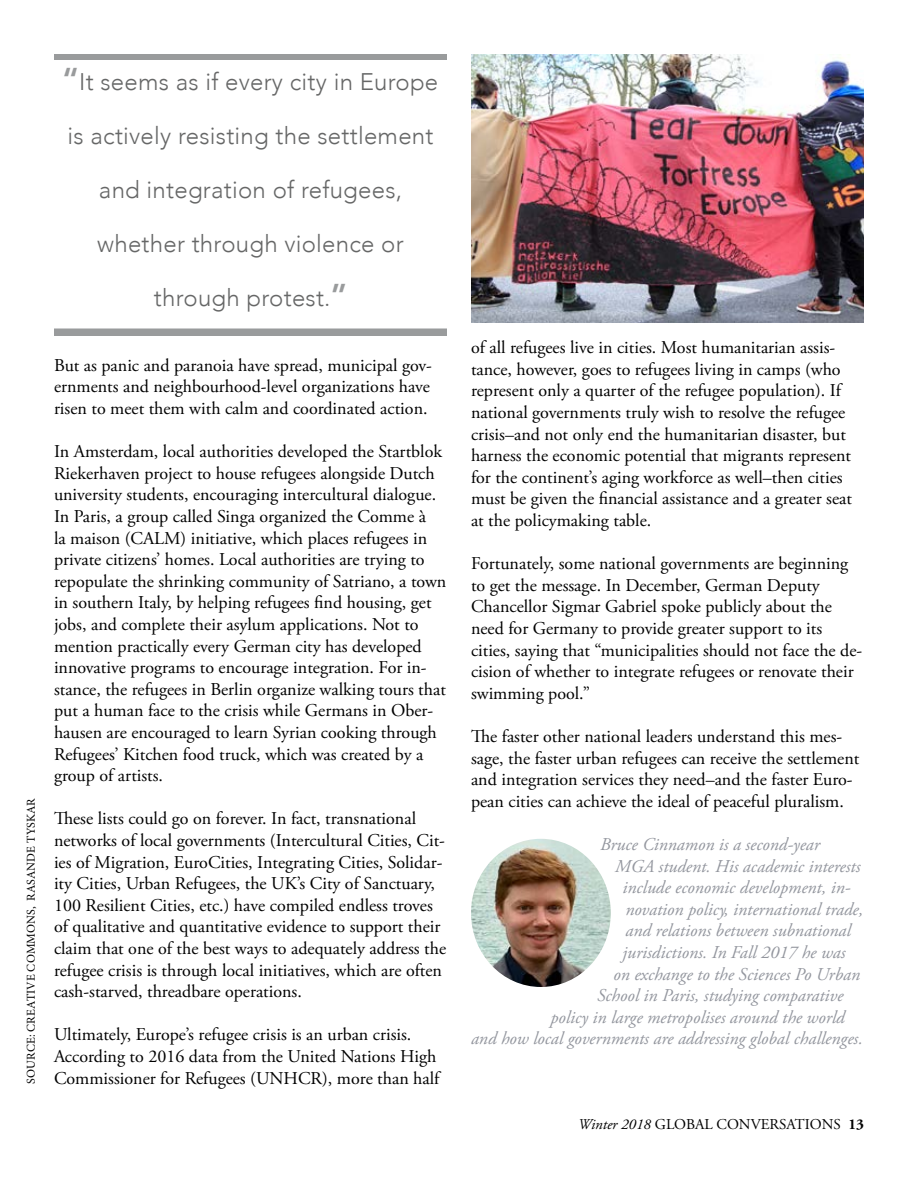
<style>
.page{position:relative;width:918px;height:1188px;background:#fff}
.page>*{position:absolute;margin:0;border:0;box-sizing:border-box;transform-origin:0 0}
.t1{font:300 24px "Avenir";letter-spacing:.01em;color:#666767}
.t2{font:18px/21.6px "Adobe Garamond Pro";color:#000}
.t3{font:italic 18px "Adobe Garamond Pro";color:#93969e}
.t4{font:15px "Adobe Garamond Pro";color:#000}
.t5{font:12px "Minion Pro";letter-spacing:.01em;color:#000}
.s1{font-weight:800;font-size:31.5px;color:#999b9c}
.s2{font-style:italic}
.s3{font-weight:700}
</style>
<div class="page">
<div style="left:54px;top:54px;width:393px;height:6px;background:#999b9c"></div>
<div style="left:54px;top:328px;width:393px;height:8px;background:#999b9c"></div>
<img style="left:471px;top:839px;width:140px;height:148px">
<img style="left:471px;top:54px;width:393px;height:268px">
<h1 class="t1" style="left:63px;top:68px;width:377px"><span class="s1">“</span>It seems as if every city in Europe</h1>
<h1 class="t1" style="left:68px;top:122px;width:367px">is actively resisting the settlement</h1>
<h1 class="t1" style="left:99px;top:176px;width:305px">and integration of refugees,</h1>
<h1 class="t1" style="left:97px;top:230px;width:308px">whether through violence or</h1>
<h1 class="t1" style="left:154px;top:284px;width:195px">through protest.<span class="s1">”</span></h1>
<p class="t5" style="left:23px;top:1084px;width:287px;rotate:-90deg">SOURCE: CREATIVE COMMONS, RASANDE TYSKAR</p>
<p class="t2" style="left:54px;top:355px;width:380px;text-align:justify">But as panic and paranoia have spread, municipal gov&shy;ernments and neighbourhood-level organizations have risen to meet them with calm and coordinated action.</p>
<p class="t2" style="left:54px;top:441px;width:394px">In Amsterdam, local authorities developed the Startblok Riekerhaven project to house refugees alongside Dutch university students, encouraging intercultural dialogue.<br>In Paris, a group called Singa organized the Comme à<br>la maison (CALM) initiative, which places refugees in private citizens’ homes. Local authorities are trying to repopulate the shrinking community of Satriano, a town in southern Italy, by helping refugees find housing, get jobs, and complete their asylum applications. Not to mention practically every German city has developed innovative programs to encourage integration. For in&shy;stance, the refugees in Berlin organize walking tours that put a human face to the crisis while Germans in Ober&shy;hausen are encouraged to learn Syrian cooking through Refugees’ Kitchen food truck, which was created by a group of artists.</p>
<p class="t2" style="left:54px;top:809px;width:394px">These lists could go on forever. In fact, transnational networks of local governments (Intercultural Cities, Cit&shy;ies of Migration, EuroCities, Integrating Cities, Solidar&shy;ity Cities, Urban Refugees, the UK’s City of Sanctuary, 100 Resilient Cities, etc.) have compiled endless troves of qualitative and quantitative evidence to support their claim that one of the best ways to adequately address the refugee crisis is through local initiatives, which are often cash-starved, threadbare operations.</p>
<p class="t2" style="left:54px;top:1025px;width:387px">Ultimately, Europe’s refugee crisis is an urban crisis.<br>According to 2016 data from the United Nations High<br>Commissioner for Refugees (UNHCR), more than half</p>
<p class="t2" style="left:471px;top:337px;width:382px">of all refugees live in cities. Most humanitarian assis&shy;tance, however, goes to refugees living in camps (who represent only a quarter of the refugee population). If national governments truly wish to resolve the refugee crisis–and not only end the humanitarian disaster, but harness the economic potential that migrants represent for the continent’s aging workforce as well–then cities must be given the financial assistance and a greater seat at the policymaking table.</p>
<p class="t2" style="left:471px;top:553px;width:393px">Fortunately, some national governments are beginning to get the message. In December, German Deputy Chancellor Sigmar Gabriel spoke publicly about the need for Germany to provide greater support to its cities, saying that “municipalities should not face the de&shy;cision of whether to integrate refugees or renovate their swimming pool.”</p>
<p class="t2" style="left:471px;top:726px;width:390px">The faster other national leaders understand this mes&shy;sage, the faster urban refugees can receive the settlement and integration services they need–and the faster Euro&shy;pean cities can achieve the ideal of peaceful pluralism.</p>
<p class="t3" style="left:600px;top:834px;width:222px">Bruce Cinnamon is a second-year</p>
<p class="t3" style="left:615px;top:855px;width:247px">MGA student. His academic interests</p>
<p class="t3" style="left:623px;top:877px;width:229px">include economic development, in-</p>
<p class="t3" style="left:626px;top:898px;width:239px">novation policy, international trade,</p>
<p class="t3" style="left:626px;top:920px;width:227px">and relations between subnational</p>
<p class="t3" style="left:623px;top:942px;width:225px">jurisdictions. In Fall 2017 he was</p>
<p class="t3" style="left:614px;top:963px;width:248px">on exchange to the Sciences Po Urban</p>
<p class="t3" style="left:597px;top:985px;width:248px">School in Paris, studying comparative</p>
<p class="t3" style="left:551px;top:1006px;width:296px">policy in large metropolises around the world</p>
<p class="t3" style="left:471px;top:1028px;width:393px">and how local governments are addressing global challenges.</p>
<p class="t4" style="left:578px;top:1115px;width:287px"><span class="s2">Winter 2018</span> GLOBAL CONVERSATIONS <span class="s3">13</span></p>
</div>
